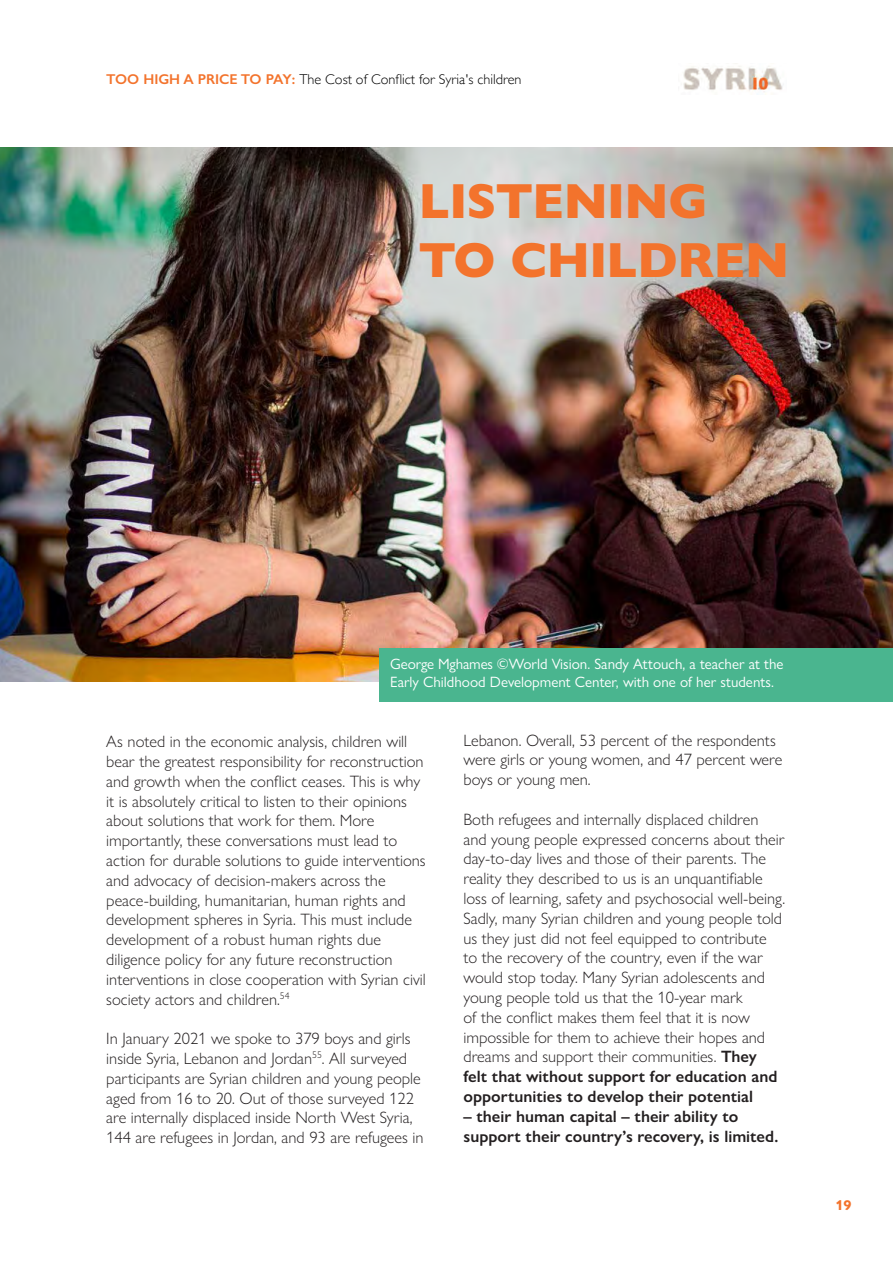
<style>
.page{position:relative;width:893px;height:1263px;background:#fff}
.page>*{position:absolute;margin:0;border:0;box-sizing:border-box;transform-origin:0 0}
.t1{font:800 49.5px "Gill Sans Nova";color:#f3732c}
.t2{font:300 16.5px/19.8px "Gill Sans Nova";color:#231f20}
.t3{font:600 16.5px/19.8px "Gill Sans Nova";color:#231f20}
.t4{font:15px/18px "Gill Sans Nova";color:#fff}
.t5{font:300 14.25px "Gill Sans";color:#000}
.t6{font:700 14.25px "Gill Sans Nova";color:#f3732c}
.s1{font-weight:600;color:#f3732c}
.s2{font-weight:600}
</style>
<div class="page">
<img style="left:683px;top:66px;width:100px;height:29px">
<img style="left:0;top:148px;width:893px;height:533px">
<div style="left:379px;top:648px;width:514px;height:54px;background:#4ab58f"></div>
<p class="t5" style="left:106px;top:68px;width:417px"><span class="s1">TOO HIGH A PRICE TO PAY:</span> The Cost of Conflict for Syria's children</p>
<p class="t1" style="left:419px;top:170px;width:290px">LISTENING</p>
<p class="t1" style="left:419px;top:229px;width:371px">TO CHILDREN</p>
<p class="t4" style="left:390px;top:655px;width:395px">George Mghames ©World Vision. Sandy Attouch, a teacher at the<br>Early Childhood Development Center, with one of her students.</p>
<p class="t2" style="left:106px;top:731px;width:321px">As noted in the economic analysis, children will bear the greatest responsibility for reconstruction and growth when the conflict ceases. This is why it is absolutely critical to listen to their opinions about solutions that work for them. More importantly, these conversations must lead to action for durable solutions to guide interventions and advocacy of decision-makers across the peace-building, humanitarian, human rights and development spheres in Syria. This must include development of a robust human rights due diligence policy for any future reconstruction interventions in close cooperation with Syrian civil society actors and children.<sup>54</sup></p>
<p class="t2" style="left:106px;top:1028px;width:319px">In January 2021 we spoke to 379 boys and girls inside Syria, Lebanon and Jordan<sup>55</sup>. All surveyed participants are Syrian children and young people aged from 16 to 20. Out of those surveyed 122 are internally displaced inside North West Syria, 144 are refugees in Jordan, and 93 are refugees in</p>
<p class="t2" style="left:463px;top:730px;width:320px">Lebanon. Overall, 53 percent of the respondents were girls or young women, and 47 percent were boys or young men.</p>
<p class="t2" style="left:463px;top:809px;width:323px">Both refugees and internally displaced children and young people expressed concerns about their day-to-day lives and those of their parents. The reality they described to us is an unquantifiable loss of learning, safety and psychosocial well-being.<br>Sadly, many Syrian children and young people told us they just did not feel equipped to contribute<br>to the recovery of the country, even if the war would stop today. Many Syrian adolescents and young people told us that the 10-year mark<br>of the conflict makes them feel that it is now impossible for them to achieve their hopes and dreams and support their communities. <span class="s2">They<br>felt that without support for education and opportunities to develop their potential</span></p>
<p class="t3" style="left:463px;top:1106px;width:316px">– their human capital – their ability to support their country’s recovery, is limited.</p>
<p class="t6" style="left:835px;top:1196px;width:18px">19</p>
</div>
